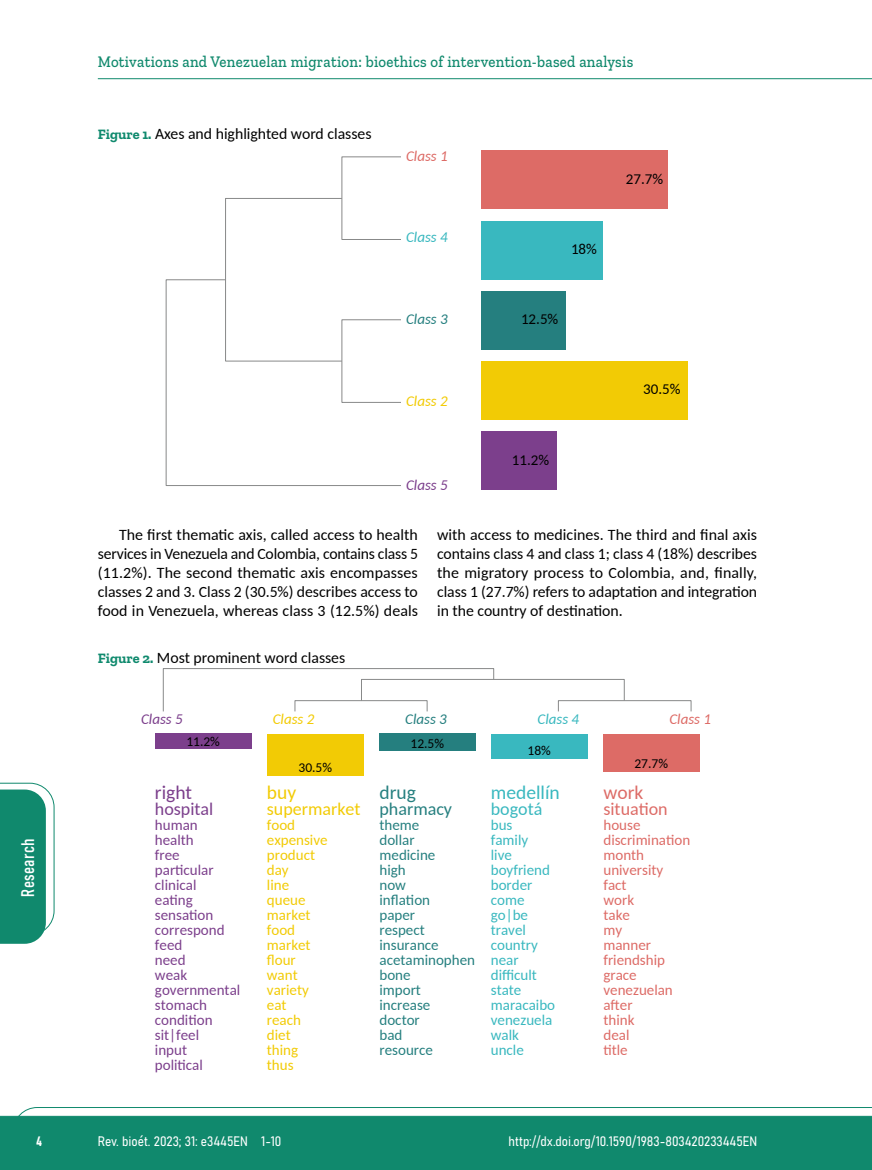
<style>
.page{position:relative;width:872px;height:1170px;background:#fff}
.page>*{position:absolute;margin:0;border:0;box-sizing:border-box;transform-origin:0 0}
.t1{font:19.5px "Carlito";color:#39b8bf}
.t2{font:19.5px "Carlito";color:#7c3f8c}
.t3{font:19.5px "Carlito";color:#257f7f}
.t4{font:19.5px "Carlito";color:#dd6b66}
.t5{font:19.5px "Carlito";color:#f2cb05}
.t6{font:18px "Carlito";color:#f2cb05}
.t7{font:18px "Carlito";color:#dd6b66}
.t8{font:18px "Carlito";color:#7c3f8c}
.t9{font:18px "Bahnschrift";letter-spacing:.02em;color:#fff}
.t10{font:18px "Carlito";color:#39b8bf}
.t11{font:500 16.5px "Zilla Slab";letter-spacing:.02em;color:#10896d;scale:.9 1}
.t12{font:15.75px/18.9px "Carlito";color:#000;text-align:justify}
.t13{font:15px/15px "Carlito";color:#7c3f8c}
.t14{font:15px/15px "Carlito";color:#257f7f}
.t15{font:15px/15px "Carlito";color:#dd6b66}
.t16{font:15px/15px "Carlito";color:#39b8bf}
.t17{font:15px/15px "Carlito";color:#f2cb05}
.t18{font:15px "Carlito";color:#000}
.t19{font:italic 15px "Carlito";color:#dd6b66}
.t20{font:italic 15px "Carlito";color:#39b8bf}
.t21{font:italic 15px "Carlito";color:#257f7f}
.t22{font:italic 15px "Carlito";color:#f2cb05}
.t23{font:italic 15px "Carlito";color:#7c3f8c}
.t24{font:13.5px "Bahnschrift";color:#fff}
.t25{font:13.5px "Carlito";color:#000}
.s1{font-family:"Zilla Slab";font-weight:700;font-size:14.25px;color:#108a6e}
.s2{color:#257f7f}
</style>
<div class="page">
<svg style="left:12px;top:1107px;width:860px;height:62px;background:#2e987f"></svg>
<hr style="left:98px;top:78px;width:774px;height:1px;background:#10896d">
<div style="left:481px;top:150px;width:187px;height:59px;background:#dd6b66"></div>
<div style="left:481px;top:221px;width:122px;height:58px;background:#39b8bf"></div>
<div style="left:481px;top:291px;width:85px;height:58px;background:#257f7f"></div>
<div style="left:481px;top:361px;width:206px;height:58px;background:#f2cb05"></div>
<div style="left:481px;top:431px;width:75px;height:58px;background:#7c3f8c"></div>
<div style="left:341px;top:156px;width:60px;height:84px;border:1px solid #888989"></div>
<svg style="left:225px;top:198px;width:117px;height:81px"></svg>
<svg style="left:165px;top:279px;width:236px;height:207px"></svg>
<div style="left:558px;top:700px;width:133px;height:11px;border:1px solid #888989"></div>
<svg style="left:163px;top:668px;width:462px;height:44px"></svg>
<div style="left:603px;top:733px;width:96px;height:38px;background:#dd6b66"></div>
<div style="left:491px;top:733px;width:97px;height:25px;background:#39b8bf"></div>
<div style="left:379px;top:733px;width:97px;height:17px;background:#257f7f"></div>
<div style="left:155px;top:733px;width:97px;height:16px;background:#7c3f8c"></div>
<div style="left:267px;top:733px;width:97px;height:42px;background:#f2cb05"></div>
<svg style="left:0;top:782px;width:55px;height:161px"></svg>
<p class="t11" style="left:98px;top:53px;width:596px">Motivations and Venezuelan migration: bioethics of intervention-based analysis</p>
<p class="t12" style="left:98px;top:124px;width:275px"><span class="s1">Figure 1.</span> Axes and highlighted word classes</p>
<p class="t19" style="left:406px;top:146px;width:43px">Class 1</p>
<p class="t20" style="left:406px;top:227px;width:43px">Class 4</p>
<p class="t21" style="left:406px;top:309px;width:43px">Class 3</p>
<p class="t22" style="left:406px;top:391px;width:43px">Class 2</p>
<p class="t23" style="left:406px;top:475px;width:43px">Class 5</p>
<p class="t18" style="left:571px;top:239px;width:27px">18%</p>
<p class="t18" style="left:521px;top:309px;width:39px">12.5%</p>
<p class="t18" style="left:512px;top:449px;width:39px">11.2%</p>
<p class="t18" style="left:626px;top:169px;width:39px">27.7%</p>
<p class="t18" style="left:643px;top:379px;width:39px">30.5%</p>
<p class="t12" style="left:98px;top:525px;width:322px;text-indent:21px">The first thematic axis, called access to health services in Venezuela and Colombia, contains class 5 (11.2%). The second thematic axis encompasses classes 2 and 3. Class 2 (30.5%) describes access to food in Venezuela, whereas class 3 (12.5%) deals</p>
<p class="t12" style="left:437px;top:525px;width:322px">with access to medicines. The third and final axis contains class 4 and class 1; class 4 (18%) describes the migratory process to Colombia, and, finally, class 1 (27.7%) refers to adaptation and integration in the country of destination.</p>
<p class="t12" style="left:98px;top:647px;width:249px"><span class="s1">Figure 2.</span> Most prominent word classes</p>
<p class="t23" style="left:141px;top:708px;width:43px">Class 5</p>
<p class="t22" style="left:273px;top:708px;width:43px">Class 2</p>
<p class="t21" style="left:405px;top:708px;width:43px">Class 3</p>
<p class="t20" style="left:537px;top:708px;width:43px">Class 4</p>
<p class="t19" style="left:669px;top:708px;width:43px">Class 1</p>
<p class="t9" style="left:14px;top:896px;width:59px;rotate:-90deg">Research</p>
<p class="t25" style="left:186px;top:732px;width:35px">11.2%</p>
<p class="t25" style="left:298px;top:757px;width:35px">30.5%</p>
<p class="t25" style="left:410px;top:733px;width:35px">12.5%</p>
<p class="t25" style="left:527px;top:740px;width:25px">18%</p>
<p class="t25" style="left:634px;top:753px;width:35px">27.7%</p>
<p class="t5" style="left:267px;top:779px;width:31px">buy</p>
<p class="t3" style="left:379px;top:779px;width:38px">drug</p>
<p class="t1" style="left:491px;top:779px;width:70px">medellín</p>
<p class="t4" style="left:603px;top:779px;width:41px">work</p>
<p class="t2" style="left:155px;top:779px;width:39px">right</p>
<p class="t8" style="left:155px;top:797px;width:60px">hospital</p>
<p class="t6" style="left:267px;top:797px;width:187px">supermarket <span class="s2">pharmacy</span></p>
<p class="t10" style="left:491px;top:797px;width:53px">bogotá</p>
<p class="t7" style="left:603px;top:797px;width:66px">situation</p>
<p class="t13" style="left:155px;top:816px;width:87px">human health<br>free particular clinical<br>eating sensation correspond feed<br>need<br>weak governmental stomach condition sit|feel<br>input<br>political</p>
<p class="t17" style="left:267px;top:816px;width:62px">food expensive product day<br>line queue market food market flour want variety eat<br>reach diet<br>thing thus</p>
<p class="t14" style="left:379px;top:816px;width:97px">theme<br>dollar<br>medicine<br>high<br>now<br>inflation<br>paper<br>respect insurance acetaminophen bone<br>import increase<br>doctor<br>bad<br>resource</p>
<p class="t16" style="left:491px;top:816px;width:66px">bus<br>family<br>live boyfriend border come go|be travel country near difficult state maracaibo venezuela walk uncle</p>
<p class="t15" style="left:603px;top:816px;width:88px">house discrimination month university<br>fact<br>work<br>take<br>my<br>manner friendship grace venezuelan after<br>think<br>deal<br>title</p>
<p class="t24" style="left:36px;top:1130px;width:7px">4</p>
<p class="t24" style="left:98px;top:1131px;width:185px">Rev. bioét. 2023; 31: e3445EN 1-10</p>
<p class="t24" style="left:508px;top:1131px;width:250px">http://dx.doi.org/10.1590/1983-803420233445EN</p>
</div>
